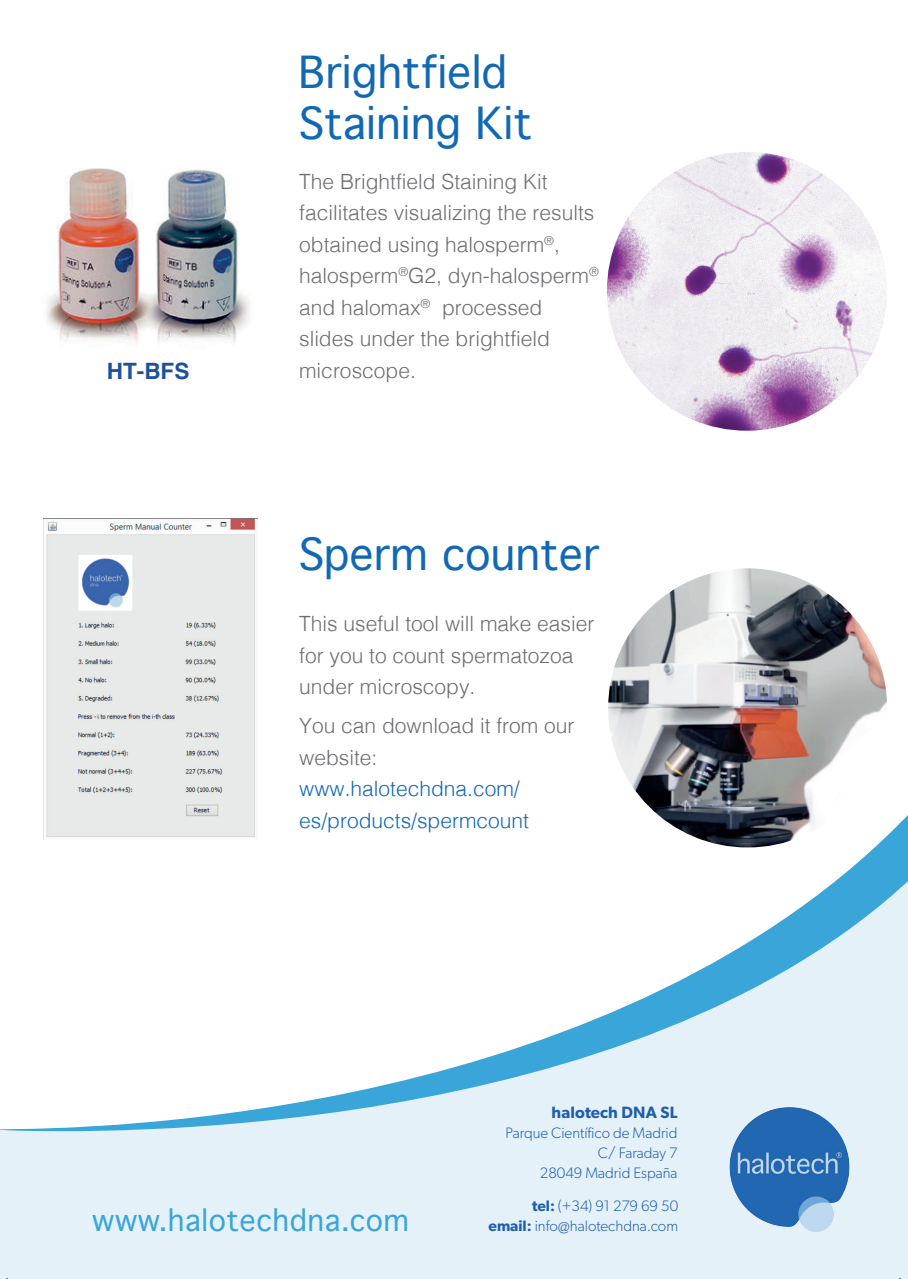
<style>
.page{position:relative;width:908px;height:1279px;background:#fff}
.page>*{position:absolute;margin:0;border:0;box-sizing:border-box;transform-origin:0 0}
.t1{font:42.3px/50.7px "Geneva";color:#1168b3}
.t2{font:28.5px "Geneva";letter-spacing:.02em;color:#3aa5d9}
.t3{font:700 22.5px "Helvetica";color:#1c519f}
.t4{font:300 21px/31.5px "Helvetica";color:#6c6d70}
.t5{font:300 21px/31.5px "Helvetica";color:#1168b3}
.t6{font:600 16.5px "Gibson";letter-spacing:.01em;color:#1f5eac}
.t7{font:300 15.15px/20.2px "Gibson";color:#1f5eac;text-align:right}
.s1{font-weight:600}
</style>
<div class="page">
<img style="left:607px;top:152px;width:280px;height:278px">
<img style="left:44px;top:518px;width:213px;height:292px">
<img style="left:46px;top:168px;width:204px;height:175px">
<svg style="left:43px;top:810px;width:865px;height:66px"></svg>
<svg style="left:0;top:876px;width:908px;height:402px;fill:#e5f1f9"></svg>
<img style="left:608px;top:568px;width:279px;height:279px;border-radius:139px">
<img style="left:727px;top:1106px;width:125px;height:125px">
<p class="t3" style="left:107px;top:353px;width:84px">HT-BFS</p>
<h1 class="t1" style="left:298px;top:48px;width:235px">Brightfield<br>Staining Kit</h1>
<p class="t4" style="left:299px;top:164px;width:301px">The Brightfield Staining Kit facilitates visualizing the results obtained using halosperm<sup>®</sup>, halosperm<sup>®</sup>G2, dyn-halosperm<sup>® </sup>and halomax<sup>®</sup> processed slides under the brightfield microscope.</p>
<h1 class="t1" style="left:298px;top:530px;width:303px">Sperm counter</h1>
<p class="t4" style="left:299px;top:606px;width:297px">This useful tool will make easier for you to count spermatozoa under microscopy.</p>
<p class="t4" style="left:299px;top:708px;width:277px">You can download it from our website:</p>
<p class="t5" style="left:299px;top:771px;width:231px">www.halotechdna.com/ es/products/spermcount</p>
<p class="t6" style="left:551px;top:1101px;width:128px">halotech DNA SL</p>
<p class="t7" style="left:505px;top:1122px;width:174px">Parque Científico de Madrid<br>C/ Faraday 7<br>28049 Madrid España</p>
<p class="t7" style="left:532px;top:1194px;width:148px"><span class="s1">tel:</span> (+34) 91 279 69 50</p>
<h2 class="t2" style="left:92px;top:1204px;width:318px">www.halotechdna.com</h2>
<p class="t7" style="left:489px;top:1215px;width:191px"><span class="s1">email:</span> info@halotechdna.com</p>
</div>
